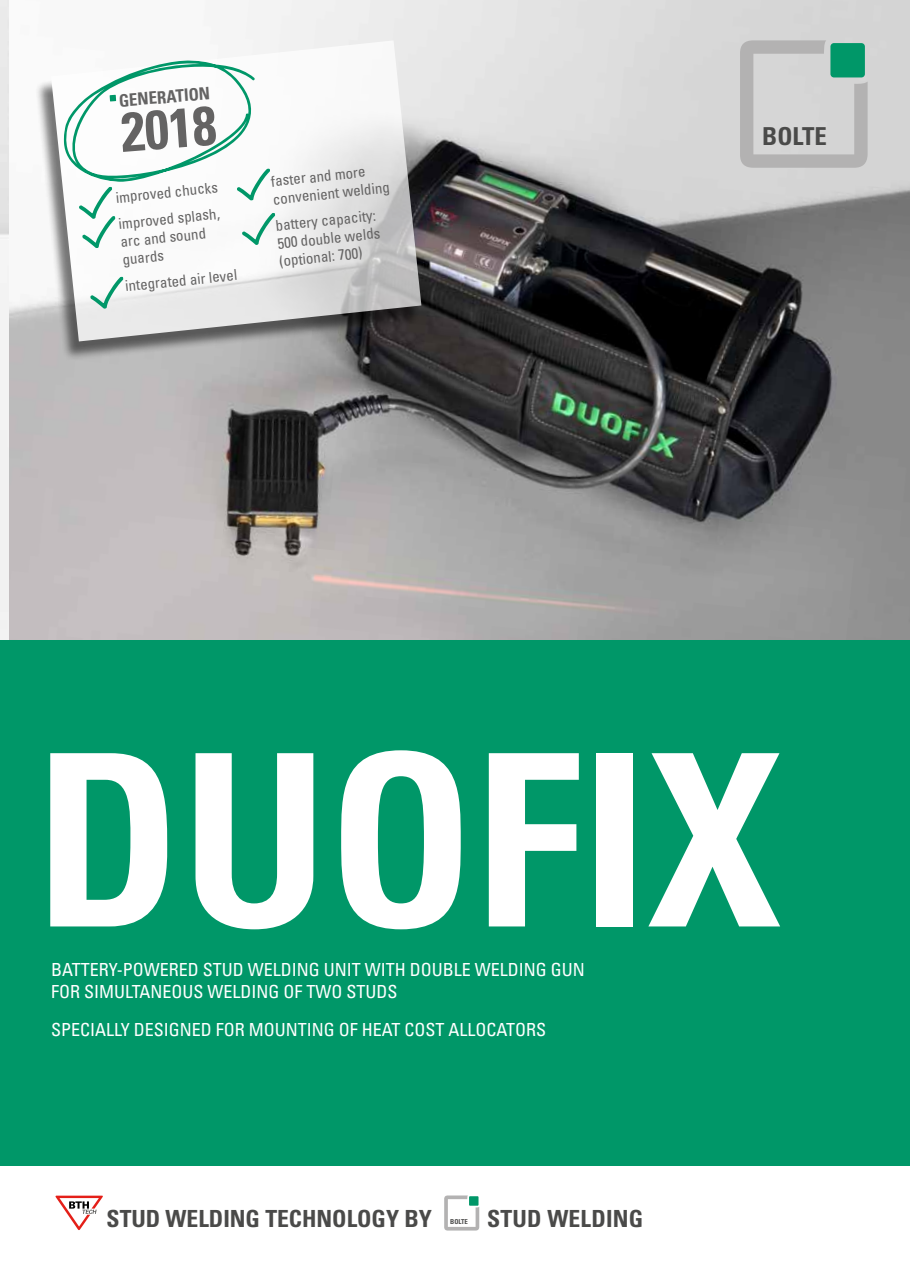
<style>
.page{position:relative;width:910px;height:1280px;background:#fff}
.page>*{position:absolute;margin:0;border:0;box-sizing:border-box;transform-origin:0 0}
.t1{font:700 condensed 240px "Univers LT Pro";color:#fff}
.t2{font:700 condensed 55.2px "Univers LT Pro";color:#646363}
.t3{font:700 condensed 24.75px "Univers LT Pro";color:#4a4a49}
.t4{font:700 condensed 23.55px "Univers LT Pro";color:#4a4a49}
.t5{font:condensed 18px/21.6px "Univers LT Std";color:#fff}
.t6{font:700 condensed 17.25px "Univers LT Pro";color:#646363}
.t7{font:condensed 15px/18px "Univers LT Std";color:#646363}
.t8{font:700 condensed 6.75px "Univers LT Pro";color:#4a4a49}
</style>
<div class="page">
<div style="left:0;top:639px;width:910px;height:526px;background:#009768"></div>
<img style="left:0;top:0;width:910px;height:640px">
<svg style="left:693px;top:30px;width:175px;height:169px;background:#c6ccca"></svg>
<div style="left:35px;top:45px;width:386px;height:316px;background:#000;opacity:.75"></div>
<svg style="left:51px;top:40px;width:370px;height:301px"></svg>
<svg style="left:88px;top:276px;width:38px;height:34px"></svg>
<svg style="left:60px;top:48px;width:218px;height:201px"></svg>
<svg style="left:444px;top:1195px;width:35px;height:35px"></svg>
<svg style="left:55px;top:1195px;width:48px;height:35px"></svg>
<p class="t6" style="left:118px;top:90px;width:93px;rotate:-5deg">GENERATION</p>
<h2 class="t2" style="left:118px;top:99px;width:97px;rotate:-5deg">2018</h2>
<p class="t7" style="left:115px;top:184px;width:104px;line-height:26.5px;rotate:-6deg">improved chucks improved splash,</p>
<p class="t7" style="left:120px;top:233px;width:87px;rotate:-6deg">arc and sound guards</p>
<p class="t7" style="left:124px;top:277px;width:114px;rotate:-6deg">integrated air level</p>
<p class="t7" style="left:270px;top:172px;width:119px;rotate:-6deg">faster and more convenient welding</p>
<p class="t7" style="left:275px;top:216px;width:105px;rotate:-6deg">battery capacity:<br>500 double welds (optional: 700)</p>
<h3 class="t3" style="left:762px;top:121px;width:66px">BOLTE</h3>
<h1 class="t1" style="left:34px;top:694px;width:748px">DUOFIX</h1>
<p class="t5" style="left:51px;top:959px;width:535px">BATTERY-POWERED STUD WELDING UNIT WITH DOUBLE WELDING GUN<br>FOR SIMULTANEOUS WELDING OF TWO STUDS</p>
<p class="t5" style="left:51px;top:1019px;width:497px">SPECIALLY DESIGNED FOR MOUNTING OF HEAT COST ALLOCATORS</p>
<h3 class="t4" style="left:107px;top:1204px;width:327px">STUD WELDING TECHNOLOGY BY</h3>
<p class="t8" style="left:450px;top:1218px;width:19px">BOLTE</p>
<h3 class="t4" style="left:487px;top:1204px;width:158px">STUD WELDING</h3>
</div>
